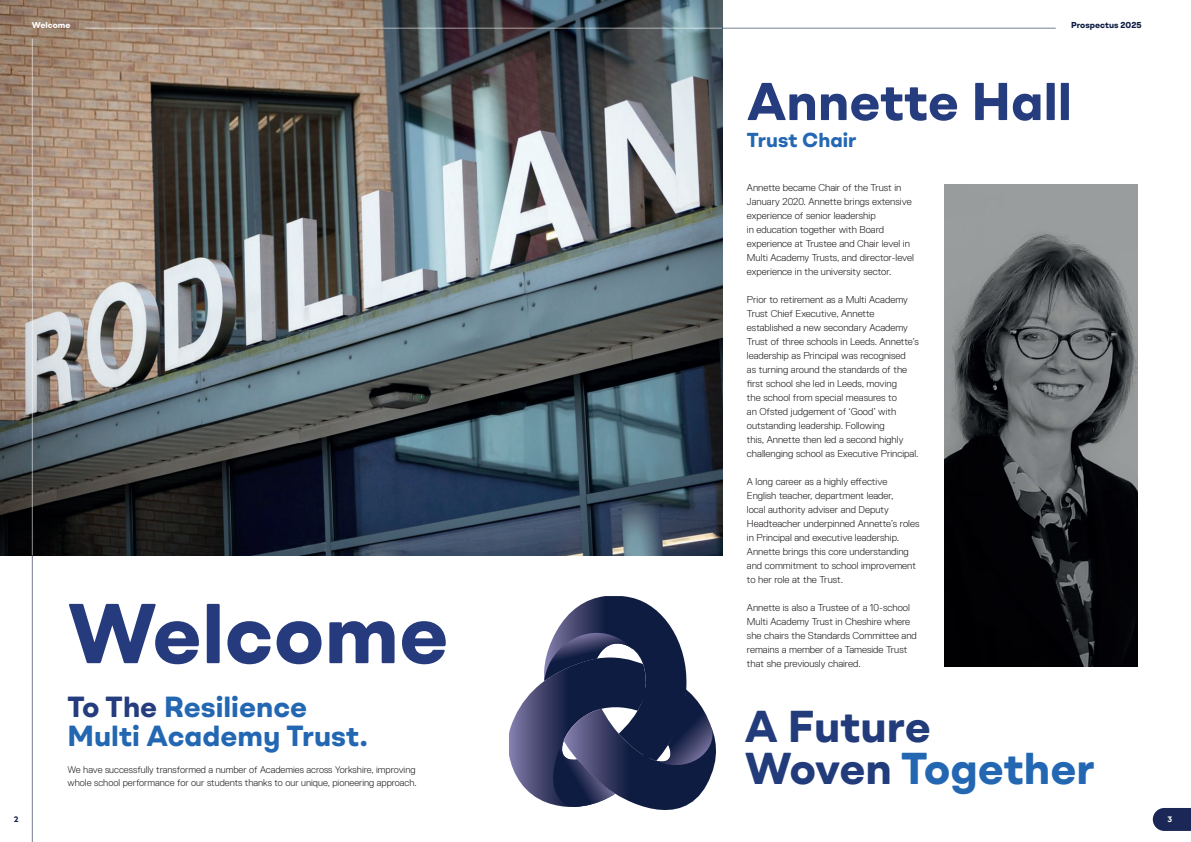
<style>
.page{position:relative;width:1191px;height:842px;background:#fff}
.page>*{position:absolute;margin:0;border:0;box-sizing:border-box;transform-origin:0 0}
.t1{font:84.7px "Khorla";color:#253b7d}
.t2{font:53.1px "Khorla";color:#253c7e}
.t3{font:44.6px/42.4px "Khorla";color:#223b7b}
.t4{font:29.1px/29.1px "Khorla";color:#2367b3}
.t5{font:20.2px "Khorla";color:#2367b3}
.t6{font:300 10px/14px "Replica";color:#231f20}
.t7{font:300 9.7px/12.9px "Replica";color:#231f20}
.t8{font:8.6px "Khorla";color:#0d1c41}
.t9{font:8.6px "Khorla";color:#fff}
.t10{font:700 7.5px "Madera W01";color:#0d1c41}
.t11{font:700 7.5px "Madera W01";color:#fff}
.s1{color:#253c7e}
.s2{color:#2367b3}
</style>
<div class="page">
<svg style="left:509px;top:596px;width:207px;height:214px"></svg>
<img style="left:0;top:0;width:722px;height:555px">
<svg style="left:1152px;top:808px;width:39px;height:23px"></svg>
<img style="left:944px;top:185px;width:193px;height:481px">
<hr style="left:32px;top:39px;width:1px;height:516px;background:#fff">
<svg style="left:32px;top:555px;width:1px;height:287px"></svg>
<hr style="left:722px;top:28px;width:333px;height:1px;background:#0d1b40">
<hr style="left:85px;top:28px;width:637px;height:1px;background:#fff">
<p class="t9" style="left:32px;top:20px;width:40px">Welcome</p>
<p class="t8" style="left:1071px;top:20px;width:72px">Prospectus 2025</p>
<h1 class="t1" style="left:67px;top:577px;width:383px">Welcome</h1>
<h3 class="t4" style="left:67px;top:691px;width:302px"><span class="s1">To The</span> Resilience<br>Multi Academy Trust.</h3>
<p class="t7" style="left:67px;top:763px;width:351px">We have successfully transformed a number of Academies across Yorkshire, improving whole school performance for our students thanks to our unique, pioneering approach.</p>
<h2 class="t2" style="left:747px;top:66px;width:326px">Annette Hall</h2>
<h3 class="t5" style="left:747px;top:127px;width:111px">Trust Chair</h3>
<p class="t6" style="left:747px;top:181px;width:169px">Annette became Chair of the Trust in January 2020. Annette brings extensive experience of senior leadership<br>in education together with Board experience at Trustee and Chair level in Multi Academy Trusts, and director-level experience in the university sector.</p>
<p class="t6" style="left:747px;top:293px;width:173px">Prior to retirement as a Multi Academy Trust Chief Executive, Annette established a new secondary Academy Trust of three schools in Leeds. Annette’s leadership as Principal was recognised<br>as turning around the standards of the first school she led in Leeds, moving<br>the school from special measures to<br>an Ofsted judgement of ‘Good’ with outstanding leadership. Following<br>this, Annette then led a second highly challenging school as Executive Principal.</p>
<p class="t6" style="left:747px;top:475px;width:174px">A long career as a highly effective English teacher, department leader,<br>local authority adviser and Deputy Headteacher underpinned Annette’s roles in Principal and executive leadership.<br>Annette brings this core understanding and commitment to school improvement to her role at the Trust.</p>
<p class="t6" style="left:747px;top:601px;width:171px">Annette is also a Trustee of a 10-school Multi Academy Trust in Cheshire where she chairs the Standards Committee and remains a member of a Tameside Trust that she previously chaired.</p>
<h3 class="t3" style="left:745px;top:703px;width:351px">A Future<br>Woven <span class="s2">Together</span></h3>
<p class="t10" style="left:14px;top:814px;width:6px">2</p>
<p class="t11" style="left:1167px;top:814px;width:6px">3</p>
</div>
